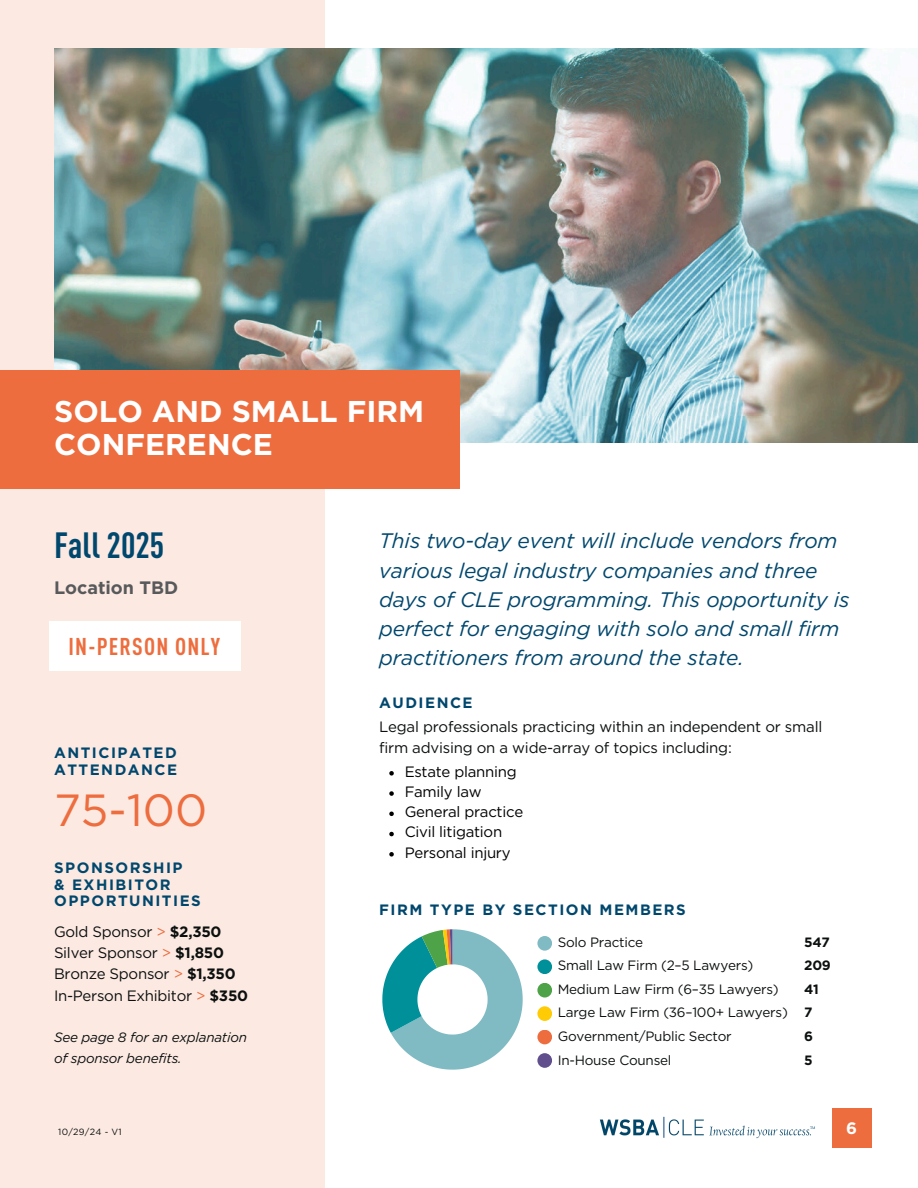
<style>
.page{position:relative;width:918px;height:1188px;background:#fff}
.page>*{position:absolute;margin:0;border:0;box-sizing:border-box;transform-origin:0 0}
.t1{font:45px "Gotham";color:#ed6d3e}
.t2{font:700 condensed 36px "DINOT";color:#00476d}
.t3{font:700 30px/32.7px "Gotham";color:#fff}
.t4{font:700 condensed 24px "DINOT";letter-spacing:.05em;color:#ed6d3e}
.t5{font:italic 21px/29.2px "Gotham";letter-spacing:-.01em;color:#00476d}
.t6{font:700 18px "Gotham";color:#58595b}
.t7{font:700 16.5px "Gotham";color:#fff}
.t8{font:15px/20.2px "Gotham";letter-spacing:-.015em;color:#0c100f}
.t9{font:700 15px/16.8px "Gotham";letter-spacing:.1em;color:#00476d}
.t10{font:15px "Gotham";letter-spacing:-.02em;color:#000}
.t11{font:13.5px "Gotham";letter-spacing:-.02em;color:#0c100f}
.t12{font:italic 13.5px/20.2px "Gotham";letter-spacing:-.02em;color:#0c100f}
.t13{font:700 13.5px "Gotham";letter-spacing:-.02em;color:#0c100f}
.t14{font:9px "Gotham";letter-spacing:.03em;color:#0c100f}
.s1{color:#ed6d3e}
.s2{font-weight:700}
</style>
<div class="page">
<div style="left:832px;top:1108px;width:39px;height:39px;background:#ed6d3e"></div>
<img style="left:600px;top:1116px;width:215px;height:23px">
<div style="left:0;top:0;width:325px;height:1188px;background:#fce9e2"></div>
<img style="left:54px;top:49px;width:864px;height:393px">
<div style="left:0;top:371px;width:459px;height:118px;background:#ed6d3e"></div>
<div style="left:49px;top:621px;width:192px;height:50px;background:#fff"></div>
<svg style="left:382px;top:929px;width:141px;height:141px"></svg>
<div style="left:537px;top:936px;width:15px;height:15px;background:#80bbc4;border-radius:50%"></div>
<svg style="left:389px;top:771px;width:5px;height:5px"></svg>
<svg style="left:389px;top:791px;width:5px;height:5px"></svg>
<svg style="left:389px;top:812px;width:5px;height:4px"></svg>
<svg style="left:389px;top:832px;width:5px;height:4px"></svg>
<svg style="left:389px;top:852px;width:5px;height:5px"></svg>
<div style="left:537px;top:959px;width:15px;height:15px;background:#00909a;border-radius:50%"></div>
<div style="left:537px;top:983px;width:15px;height:15px;background:#4ea247;border-radius:50%"></div>
<div style="left:537px;top:1006px;width:15px;height:15px;background:#ffcb05;border-radius:50%"></div>
<div style="left:537px;top:1030px;width:15px;height:14px;background:#ed6d3e;border-radius:50%"></div>
<div style="left:537px;top:1053px;width:15px;height:15px;background:#604e8d;border-radius:50%"></div>
<h4 class="t3" style="left:54px;top:397px;width:372px">SOLO AND SMALL FIRM<br>CONFERENCE</h4>
<p class="t2" style="left:54px;top:520px;width:112px">Fall 2025</p>
<p class="t6" style="left:54px;top:579px;width:126px">Location TBD</p>
<p class="t4" style="left:68px;top:630px;width:153px">IN-PERSON ONLY</p>
<p class="t9" style="left:54px;top:745px;width:125px">ANTICIPATED<br>ATTENDANCE</p>
<p class="t1" style="left:54px;top:790px;width:155px">75-100</p>
<p class="t9" style="left:54px;top:860px;width:130px">SPONSORSHIP</p>
<p class="t9" style="left:54px;top:877px;width:148px">&amp; EXHIBITOR<br>OPPORTUNITIES</p>
<p class="t8" style="left:54px;top:922px;width:169px">Gold Sponsor <span class="s1">&gt;</span> <span class="s2">$2,350</span></p>
<h1 class="t8" style="left:54px;top:943px;width:172px">Silver Sponsor <span class="s1">&gt;</span> <span class="s2">$1,850</span></h1>
<p class="t8" style="left:54px;top:965px;width:183px">Bronze Sponsor <span class="s1">&gt;</span> <span class="s2">$1,350</span></p>
<p class="t8" style="left:54px;top:986px;width:196px">In-Person Exhibitor <span class="s1">&gt;</span> <span class="s2">$350</span></p>
<p class="t12" style="left:54px;top:1028px;width:195px">See page 8 for an explanation of sponsor benefits.</p>
<p class="t14" style="left:58px;top:1128px;width:65px">10/29/24 - V1</p>
<p class="t5" style="left:379px;top:527px;width:472px">This two-day event will include vendors from various legal industry companies and three days of CLE programming. This opportunity is perfect for engaging with solo and small firm practitioners from around the state.</p>
<p class="t9" style="left:379px;top:695px;width:95px">AUDIENCE</p>
<p class="t8" style="left:379px;top:718px;width:445px">Legal professionals practicing within an independent or small firm advising on a wide-array of topics including:</p>
<p class="t10" style="left:405px;top:765px;width:114px">Estate planning</p>
<p class="t10" style="left:405px;top:785px;width:79px">Family law</p>
<p class="t10" style="left:405px;top:805px;width:120px">General practice</p>
<p class="t10" style="left:405px;top:825px;width:99px">Civil litigation</p>
<p class="t10" style="left:405px;top:846px;width:107px">Personal injury</p>
<p class="t9" style="left:379px;top:903px;width:308px">FIRM TYPE BY SECTION MEMBERS</p>
<h3 class="t11" style="left:558px;top:936px;width:87px">Solo Practice</h3>
<h5 class="t11" style="left:558px;top:959px;width:197px">Small Law Firm (2–5 Lawyers)</h5>
<p class="t11" style="left:558px;top:983px;width:223px">Medium Law Firm (6–35 Lawyers)</p>
<p class="t11" style="left:558px;top:1007px;width:232px">Large Law Firm (36–100+ Lawyers)</p>
<p class="t11" style="left:558px;top:1030px;width:176px">Government/Public Sector</p>
<p class="t11" style="left:558px;top:1054px;width:115px">In-House Counsel</p>
<p class="t13" style="left:804px;top:936px;width:27px">547</p>
<p class="t13" style="left:804px;top:959px;width:28px">209</p>
<p class="t13" style="left:804px;top:983px;width:16px">41</p>
<p class="t13" style="left:804px;top:1007px;width:10px">7</p>
<p class="t13" style="left:804px;top:1030px;width:10px">6</p>
<p class="t13" style="left:804px;top:1054px;width:10px">5</p>
<p class="t7" style="left:846px;top:1121px;width:12px">6</p>
</div>
